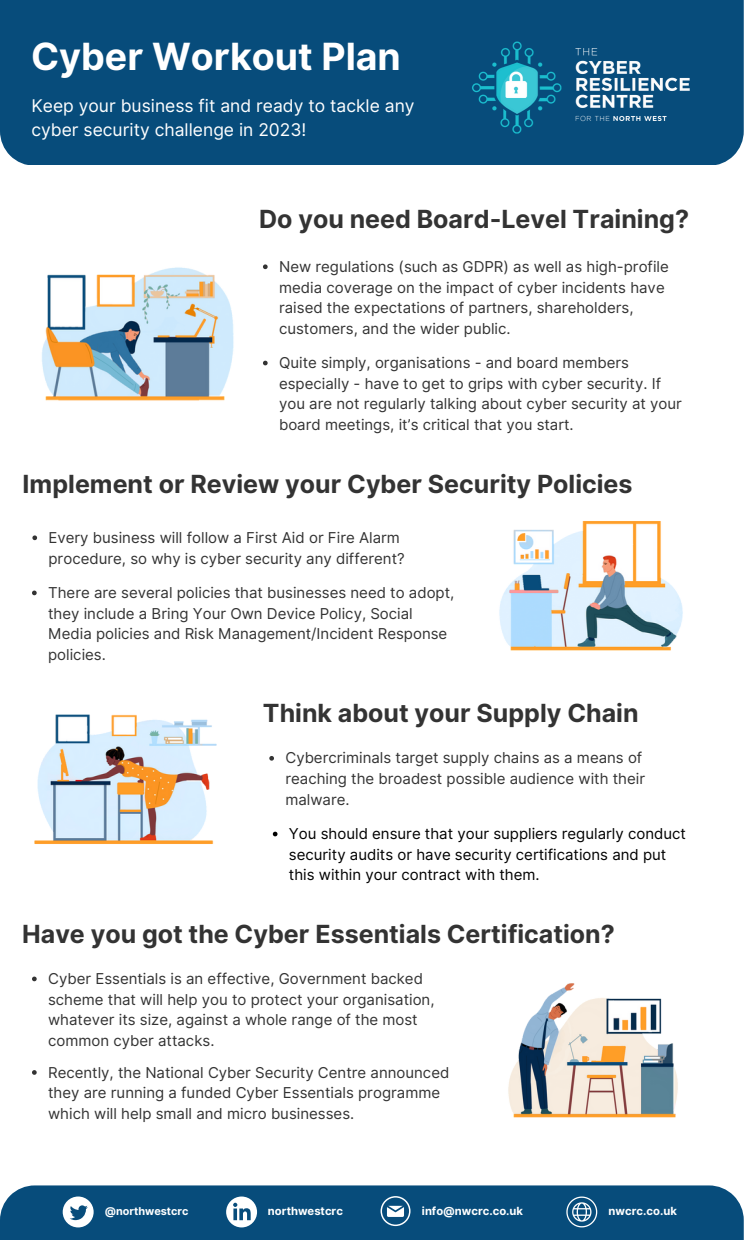
<style>
.page{position:relative;width:744px;height:1241px;background:#fff}
.page>*{position:absolute;margin:0;border:0;box-sizing:border-box;transform-origin:0 0}
.t1{font:700 37.5px "Inter";color:#fff}
.t2{font:700 25px "Inter";color:#333}
.t3{font:17.5px/24.4px "Inter";color:#fff}
.t4{font:15px/20.6px "Inter";color:#333}
.t5{font:15px/20.6px "Inter";color:#000}
.t6{font:700 11.25px "Inter";color:#fff}
.t7{font:700 10.88px "Inter";color:#fff}
</style>
<div class="page">
<div style="left:0;top:0;width:743px;height:165px;background:#074c7b"></div>
<img style="left:468px;top:33px;width:231px;height:110px">
<img style="left:42px;top:267px;width:192px;height:134px">
<img style="left:34px;top:714px;width:183px;height:130px">
<div style="left:0;top:1185px;width:743px;height:54px;background:#074c7b"></div>
<svg style="left:380px;top:1196px;width:30px;height:29px"></svg>
<svg style="left:566px;top:1196px;width:31px;height:31px"></svg>
<svg style="left:63px;top:1196px;width:31px;height:31px"></svg>
<svg style="left:226px;top:1196px;width:31px;height:31px"></svg>
<img style="left:499px;top:521px;width:184px;height:130px">
<img style="left:508px;top:983px;width:170px;height:135px">
<svg style="left:263px;top:264px;width:5px;height:5px"></svg>
<svg style="left:263px;top:361px;width:5px;height:4px"></svg>
<svg style="left:32px;top:535px;width:5px;height:5px"></svg>
<svg style="left:269px;top:756px;width:5px;height:4px"></svg>
<svg style="left:32px;top:976px;width:5px;height:5px"></svg>
<svg style="left:32px;top:1070px;width:5px;height:4px"></svg>
<svg style="left:32px;top:590px;width:5px;height:5px"></svg>
<svg style="left:273px;top:831px;width:4px;height:5px"></svg>
<h1 class="t1" style="left:31px;top:33px;width:371px">Cyber Workout Plan</h1>
<p class="t3" style="left:31px;top:93px;width:385px">Keep your business fit and ready to tackle any cyber security challenge in 2023!</p>
<h2 class="t2" style="left:259px;top:204px;width:431px">Do you need Board-Level Training?</h2>
<p class="t4" style="left:279px;top:256px;width:391px">New regulations (such as GDPR) as well as high-profile media coverage on the impact of cyber incidents have raised the expectations of partners, shareholders, customers, and the wider public.</p>
<p class="t4" style="left:279px;top:352px;width:404px">Quite simply, organisations - and board members especially - have to get to grips with cyber security. If you are not regularly talking about cyber security at your board meetings, it’s critical that you start.</p>
<h2 class="t2" style="left:23px;top:468px;width:611px">Implement or Review your Cyber Security Policies</h2>
<p class="t4" style="left:49px;top:527px;width:358px">Every business will follow a First Aid or Fire Alarm procedure, so why is cyber security any different?</p>
<p class="t4" style="left:48px;top:582px;width:408px">There are several policies that businesses need to adopt, they include a Bring Your Own Device Policy, Social Media policies and Risk Management/Incident Response policies.</p>
<h2 class="t2" style="left:263px;top:698px;width:377px">Think about your Supply Chain</h2>
<p class="t4" style="left:285px;top:747px;width:361px">Cybercriminals target supply chains as a means of reaching the broadest possible audience with their malware.</p>
<p class="t5" style="left:289px;top:823px;width:398px">You should ensure that your suppliers regularly conduct security audits or have security certifications and put this within your contract with them.</p>
<h2 class="t2" style="left:22px;top:919px;width:594px">Have you got the Cyber Essentials Certification?</h2>
<p class="t4" style="left:48px;top:968px;width:388px">Cyber Essentials is an effective, Government backed scheme that will help you to protect your organisation, whatever its size, against a whole range of the most common cyber attacks.</p>
<p class="t4" style="left:48px;top:1061px;width:403px">Recently, the National Cyber Security Centre announced they are running a funded Cyber Essentials programme which will help small and micro businesses.</p>
<p class="t7" style="left:105px;top:1204px;width:85px">@northwestcrc</p>
<p class="t6" style="left:268px;top:1203px;width:77px">northwestcrc</p>
<p class="t6" style="left:422px;top:1204px;width:103px">info@nwcrc.co.uk</p>
<p class="t6" style="left:608px;top:1203px;width:70px">nwcrc.co.uk</p>
</div>
